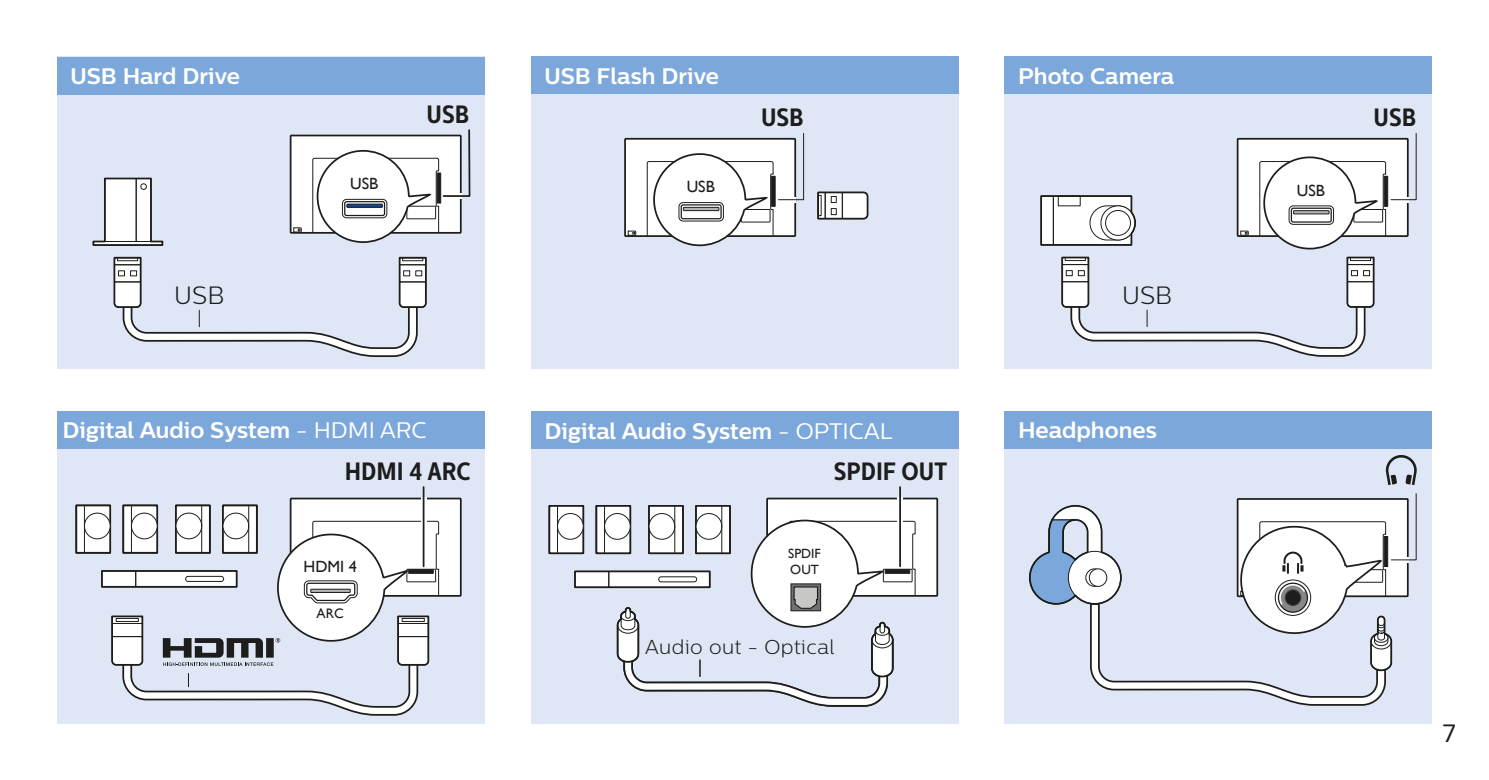
<style>
.page{position:relative;width:1489px;height:780px;background:#fff}
.page>*{position:absolute;margin:0;border:0;box-sizing:border-box;transform-origin:0 0}
.t1{font:700 25px "Centrale Sans Cnd";color:#1d1d1b}
.t2{font:300 25px "Centrale Sans";color:#1d1d1b}
.t3{font:25px "Centrale Sans";color:#1d1d1b}
.t4{font:700 22.5px "Centrale Sans";color:#fff}
.t5{font:300 20px "Centrale Sans";letter-spacing:.025em;color:#1d1d1b}
.t6{font:16.25px "Gill Sans Alt One WGL";color:#1d1d1b}
.t7{font:13.75px "Gill Sans Alt One WGL";color:#1d1d1b}
.t8{font:13.25px/16px "Gill Sans Alt One WGL";color:#1d1d1b}
.s1{font-weight:400}
</style>
<div class="page">
<div style="left:530px;top:411px;width:428px;height:312px;background:#dfe7f7"></div>
<div style="left:57px;top:411px;width:427px;height:312px;background:#dfe7f7"></div>
<div style="left:530px;top:57px;width:428px;height:312px;background:#dfe7f7"></div>
<div style="left:1004px;top:57px;width:428px;height:312px;background:#dfe7f7"></div>
<div style="left:57px;top:57px;width:427px;height:312px;background:#dfe7f7"></div>
<div style="left:1004px;top:411px;width:428px;height:312px;background:#dfe7f7"></div>
<div style="left:1237px;top:139px;width:170px;height:97px;background:#fff"></div>
<div style="left:1236px;top:138px;width:172px;height:99px;border:2px solid #1d1d1b"></div>
<svg style="left:1239px;top:230px;width:10px;height:6px"></svg>
<div style="left:625px;top:139px;width:170px;height:97px;background:#fff"></div>
<div style="left:624px;top:138px;width:172px;height:99px;border:2px solid #1d1d1b"></div>
<svg style="left:627px;top:230px;width:9px;height:6px"></svg>
<div style="left:290px;top:135px;width:171px;height:98px;background:#fff"></div>
<div style="left:290px;top:135px;width:171px;height:99px;border:2px solid #1d1d1b"></div>
<svg style="left:293px;top:227px;width:9px;height:6px"></svg>
<div style="left:767px;top:498px;width:170px;height:98px;background:#fff"></div>
<div style="left:766px;top:497px;width:172px;height:99px;border:2px solid #1d1d1b"></div>
<div style="left:290px;top:498px;width:171px;height:98px;background:#fff"></div>
<div style="left:290px;top:497px;width:171px;height:99px;border:2px solid #1d1d1b"></div>
<div style="left:57px;top:411px;width:427px;height:37px;background:#7ba7da"></div>
<svg style="left:110px;top:520px;width:329px;height:196px"></svg>
<div style="left:530px;top:411px;width:428px;height:37px;background:#7ba7da"></div>
<svg style="left:616px;top:518px;width:300px;height:189px"></svg>
<div style="left:575px;top:571px;width:134px;height:16px;background:#fff"></div>
<div style="left:574px;top:571px;width:35px;height:16px;border:1px solid #1d1d1b"></div>
<div style="left:574px;top:570px;width:136px;height:18px;border:2px solid #1d1d1b"></div>
<div style="left:658px;top:576px;width:39px;height:6px;border:1px solid #1d1d1b;border-radius:3px"></div>
<div style="left:549px;top:506px;width:34px;height:47px;background:#fff"></div>
<div style="left:548px;top:505px;width:36px;height:49px;border:2px solid #1d1d1b"></div>
<div style="left:557px;top:513px;width:26px;height:26px;border:1px solid #1d1d1b;border-radius:50%"></div>
<hr style="left:557px;top:506px;width:1px;height:47px;background:#1d1d1b">
<div style="left:596px;top:506px;width:34px;height:47px;background:#fff"></div>
<div style="left:595px;top:505px;width:36px;height:49px;border:2px solid #1d1d1b"></div>
<div style="left:604px;top:513px;width:26px;height:26px;border:1px solid #1d1d1b;border-radius:50%"></div>
<hr style="left:604px;top:506px;width:1px;height:47px;background:#1d1d1b">
<div style="left:696px;top:506px;width:34px;height:47px;background:#fff"></div>
<div style="left:695px;top:505px;width:35px;height:49px;border:2px solid #1d1d1b"></div>
<div style="left:696px;top:513px;width:25px;height:26px;background:#fff;border-radius:50%"></div>
<div style="left:695px;top:513px;width:27px;height:26px;border:1px solid #1d1d1b;border-radius:50%"></div>
<hr style="left:721px;top:506px;width:1px;height:47px;background:#1d1d1b">
<div style="left:649px;top:506px;width:34px;height:47px;background:#fff"></div>
<div style="left:648px;top:505px;width:35px;height:49px;border:2px solid #1d1d1b"></div>
<div style="left:649px;top:513px;width:25px;height:26px;background:#fff;border-radius:50%"></div>
<div style="left:648px;top:513px;width:27px;height:26px;border:1px solid #1d1d1b;border-radius:50%"></div>
<hr style="left:674px;top:506px;width:1px;height:47px;background:#1d1d1b">
<div style="left:102px;top:571px;width:135px;height:15px;background:#fff"></div>
<div style="left:101px;top:570px;width:35px;height:17px;border:1px solid #1d1d1b"></div>
<div style="left:101px;top:570px;width:136px;height:17px;border:2px solid #1d1d1b"></div>
<div style="left:185px;top:576px;width:39px;height:6px;border:1px solid #1d1d1b;border-radius:3px"></div>
<div style="left:76px;top:505px;width:34px;height:47px;background:#fff"></div>
<div style="left:75px;top:504px;width:36px;height:49px;border:2px solid #1d1d1b"></div>
<div style="left:84px;top:513px;width:26px;height:26px;background:#fff;border-radius:50%"></div>
<div style="left:84px;top:512px;width:27px;height:27px;border:1px solid #1d1d1b;border-radius:50%"></div>
<hr style="left:84px;top:506px;width:1px;height:46px;background:#1d1d1b">
<div style="left:123px;top:505px;width:34px;height:47px;background:#fff"></div>
<div style="left:122px;top:504px;width:36px;height:49px;border:2px solid #1d1d1b"></div>
<div style="left:131px;top:513px;width:26px;height:26px;background:#fff;border-radius:50%"></div>
<div style="left:131px;top:512px;width:27px;height:27px;border:1px solid #1d1d1b;border-radius:50%"></div>
<hr style="left:131px;top:506px;width:1px;height:46px;background:#1d1d1b">
<div style="left:223px;top:505px;width:34px;height:47px;background:#fff"></div>
<div style="left:222px;top:504px;width:36px;height:49px;border:2px solid #1d1d1b"></div>
<div style="left:223px;top:513px;width:26px;height:26px;background:#fff;border-radius:50%"></div>
<div style="left:222px;top:512px;width:27px;height:27px;border:1px solid #1d1d1b;border-radius:50%"></div>
<hr style="left:248px;top:506px;width:1px;height:46px;background:#1d1d1b">
<div style="left:176px;top:505px;width:34px;height:47px;background:#fff"></div>
<div style="left:175px;top:504px;width:36px;height:49px;border:2px solid #1d1d1b"></div>
<div style="left:176px;top:513px;width:26px;height:26px;background:#fff;border-radius:50%"></div>
<div style="left:175px;top:512px;width:27px;height:27px;border:1px solid #1d1d1b;border-radius:50%"></div>
<hr style="left:201px;top:506px;width:1px;height:46px;background:#1d1d1b">
<div style="left:57px;top:57px;width:427px;height:37px;background:#7ba7da"></div>
<svg style="left:92px;top:177px;width:72px;height:69px"></svg>
<svg style="left:113px;top:256px;width:314px;height:101px"></svg>
<svg style="left:312px;top:129px;width:159px;height:114px"></svg>
<div style="left:345px;top:202px;width:39px;height:13px;background:#fff;border-radius:2px"></div>
<div style="left:344px;top:201px;width:41px;height:15px;border:1px solid #1d1d1b;border-radius:2px"></div>
<div style="left:346px;top:204px;width:37px;height:4px;border:1px solid #1d1d1b"></div>
<div style="left:342px;top:199px;width:45px;height:19px;border:1px solid #1d1d1b;border-radius:4px"></div>
<div style="left:1004px;top:57px;width:428px;height:37px;background:#7ba7da"></div>
<svg style="left:1061px;top:256px;width:314px;height:101px"></svg>
<svg style="left:1040px;top:195px;width:96px;height:51px;background:#d6d6d7"></svg>
<div style="left:530px;top:57px;width:428px;height:37px;background:#7ba7da"></div>
<svg style="left:817px;top:191px;width:52px;height:29px;background:#c0c1c1"></svg>
<svg style="left:646px;top:133px;width:158px;height:114px"></svg>
<svg style="left:681px;top:205px;width:40px;height:14px"></svg>
<div style="left:680px;top:204px;width:41px;height:15px;border:1px solid #1d1d1b;border-radius:2px"></div>
<div style="left:683px;top:207px;width:36px;height:4px;border:1px solid #1d1d1b"></div>
<div style="left:678px;top:202px;width:45px;height:19px;border:1px solid #1d1d1b;border-radius:4px"></div>
<svg style="left:1385px;top:455px;width:31px;height:30px"></svg>
<svg style="left:1258px;top:133px;width:158px;height:117px"></svg>
<div style="left:1291px;top:208px;width:39px;height:14px;background:#fff;border-radius:2px"></div>
<div style="left:1290px;top:207px;width:41px;height:16px;border:1px solid #1d1d1b;border-radius:2px"></div>
<div style="left:1292px;top:210px;width:37px;height:4px;border:1px solid #1d1d1b"></div>
<div style="left:1288px;top:205px;width:45px;height:20px;border:1px solid #1d1d1b;border-radius:4px"></div>
<div style="left:1004px;top:411px;width:428px;height:38px;background:#7ba7da"></div>
<svg style="left:1028px;top:493px;width:388px;height:213px"></svg>
<svg style="left:897px;top:497px;width:5px;height:60px"></svg>
<hr style="left:899px;top:487px;width:1px;height:79px;background:#1d1d1b">
<div style="left:421px;top:497px;width:5px;height:60px;background:#929291"></div>
<hr style="left:422px;top:487px;width:2px;height:79px;background:#1d1d1b">
<p class="t4" style="left:70px;top:62px;width:171px">USB Hard Drive</p>
<p class="t2" style="left:174px;top:281px;width:51px">USB</p>
<p class="t6" style="left:350px;top:172px;width:30px">USB</p>
<p class="t1" style="left:426px;top:99px;width:44px">USB</p>
<p class="t4" style="left:544px;top:62px;width:176px">USB Flash Drive</p>
<p class="t6" style="left:686px;top:175px;width:30px">USB</p>
<p class="t1" style="left:761px;top:102px;width:44px">USB</p>
<p class="t4" style="left:62px;top:416px;width:366px">Digital Audio System <span class="s1">- HDMI ARC</span></p>
<p class="t4" style="left:544px;top:417px;width:349px">Digital Audio System <span class="s1">- OPTICAL</span></p>
<p class="t1" style="left:345px;top:456px;width:127px">HDMI 4 ARC</p>
<p class="t1" style="left:834px;top:456px;width:115px">SPDIF OUT</p>
<p class="t6" style="left:303px;top:555px;width:55px">HDMI 4</p>
<p class="t7" style="left:316px;top:603px;width:29px">ARC</p>
<p class="t8" style="left:788px;top:545px;width:34px">SPDIF<br>OUT</p>
<p class="t5" style="left:645px;top:635px;width:191px">Audio out - Optical</p>
<p class="t4" style="left:1018px;top:62px;width:157px">Photo Camera</p>
<p class="t2" style="left:1121px;top:280px;width:51px">USB</p>
<p class="t4" style="left:1018px;top:417px;width:140px">Headphones</p>
<p class="t6" style="left:1296px;top:179px;width:30px">USB</p>
<p class="t1" style="left:1373px;top:102px;width:44px">USB</p>
<p class="t3" style="left:1442px;top:718px;width:14px">7</p>
</div>
